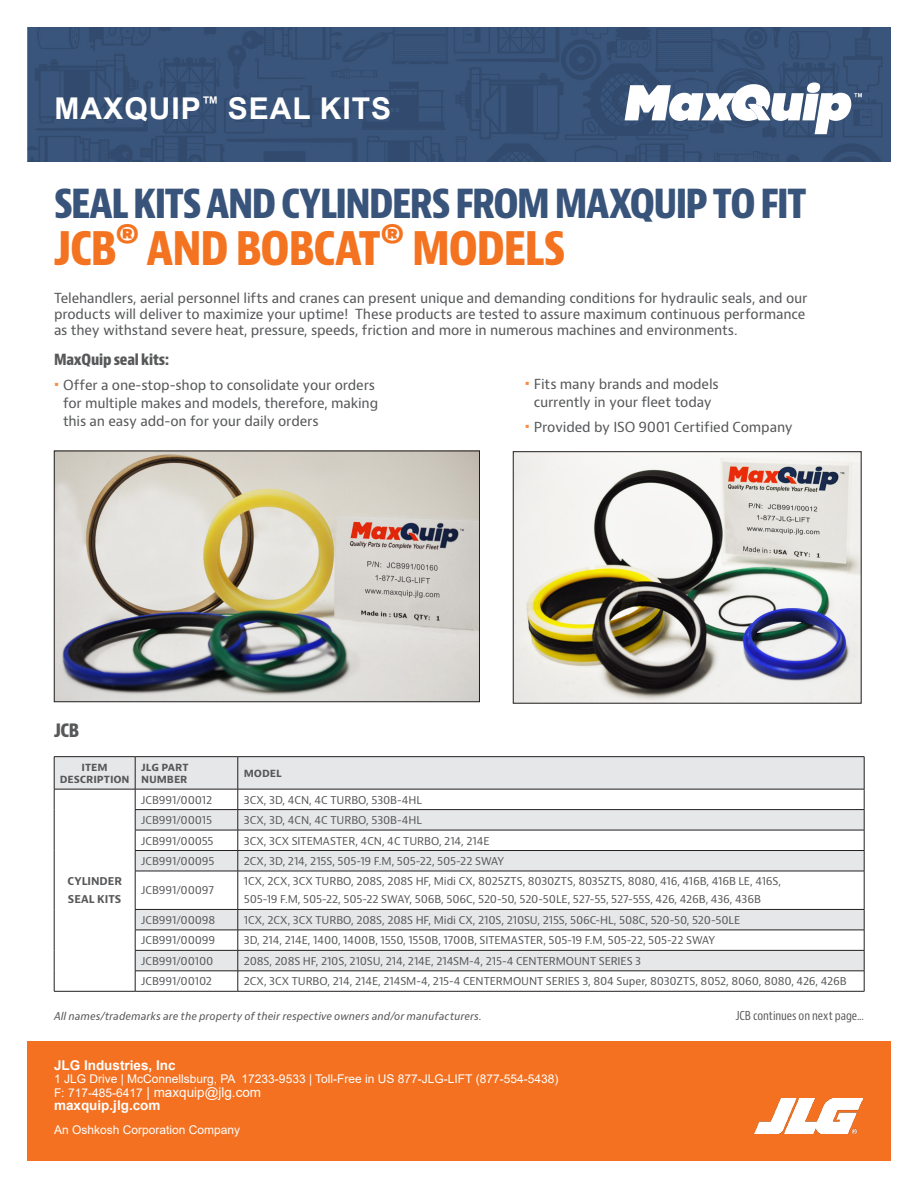
<style>
.page{position:relative;width:918px;height:1188px;background:#fff}
.page>*{position:absolute;margin:0;border:0;box-sizing:border-box;transform-origin:0 0}
.jlg-SH1{font:800 condensed 45px "Bernino Sans";letter-spacing:-.025em;color:#f47321}
.jlg-SH1-2{font:800 condensed 39px "Bernino Sans";letter-spacing:-.04em;color:#39547a}
.t1{font:700 30px "Arial";letter-spacing:.035em;color:#fff}
.jlg-Bullet_BC{font:800 condensed 18px "Bernino Sans";color:#57585a}
.jlg-Bullet_BC-2{font:800 condensed 15px "Bernino Sans";letter-spacing:-.015em;color:#57585a}
.jlg-Bullet_BC-3{font:13.5px/18px "Bernino Sans";letter-spacing:-.015em;color:#57585a}
.t2{font:13.5px/13.5px "Arial";color:#fff}
.t3{font:700 13.5px "Arial";color:#fff}
.t4{font:12px "Arial";color:#fff}
.jlg-Bullet_BC-4{font:condensed 12px "Bernino Sans";letter-spacing:-.005em;color:#57585a}
.jlg-Bullet_BC-5{font:10.5px/18px "Bernino Sans";letter-spacing:-.015em;color:#57585a}
.jlg-Bullet_BC-6{font:italic 10.5px "Bernino Sans";letter-spacing:-.005em;color:#57585a}
.jlg-Bullet_BC-7{font:700 10.5px/12px "Bernino Sans";letter-spacing:-.005em;color:#57585a}
.s1{font-size:21px;color:#f68c45}
.s2{font-size:12px}
.s3{font-weight:700}
</style>
<div class="page">
<div style="left:27px;top:1041px;width:864px;height:120px;background:#f37121"></div>
<img style="left:27px;top:27px;width:864px;height:135px">
<img style="left:754px;top:1098px;width:108px;height:36px">
<svg style="left:625px;top:78px;width:237px;height:56px"></svg>
<svg style="left:136px;top:872px;width:728px;height:99px"></svg>
<hr style="left:54px;top:756px;width:81px;height:1px;background:#231f20">
<hr style="left:135px;top:756px;width:103px;height:1px;background:#231f20">
<hr style="left:238px;top:756px;width:626px;height:1px;background:#231f20">
<svg style="left:54px;top:757px;width:811px;height:114px"></svg>
<hr style="left:54px;top:871px;width:1px;height:38px;background:#231f20">
<svg style="left:54px;top:909px;width:1px;height:82px"></svg>
<hr style="left:135px;top:871px;width:103px;height:1px;background:#231f20">
<hr style="left:135px;top:871px;width:1px;height:38px;background:#231f20">
<hr style="left:238px;top:871px;width:626px;height:1px;background:#231f20">
<hr style="left:238px;top:871px;width:1px;height:38px;background:#231f20">
<hr style="left:864px;top:871px;width:1px;height:38px;background:#231f20">
<hr style="left:135px;top:909px;width:103px;height:1px;background:#231f20">
<hr style="left:238px;top:909px;width:626px;height:1px;background:#231f20">
<hr style="left:135px;top:930px;width:103px;height:1px;background:#231f20">
<hr style="left:238px;top:930px;width:626px;height:1px;background:#231f20">
<hr style="left:135px;top:950px;width:103px;height:1px;background:#231f20">
<hr style="left:238px;top:950px;width:626px;height:1px;background:#231f20">
<hr style="left:135px;top:971px;width:103px;height:1px;background:#231f20">
<svg style="left:135px;top:910px;width:1px;height:81px"></svg>
<hr style="left:238px;top:971px;width:626px;height:1px;background:#231f20">
<svg style="left:238px;top:910px;width:1px;height:81px"></svg>
<svg style="left:864px;top:910px;width:1px;height:81px"></svg>
<hr style="left:54px;top:991px;width:81px;height:1px;background:#231f20">
<hr style="left:135px;top:991px;width:103px;height:1px;background:#231f20">
<hr style="left:238px;top:991px;width:626px;height:1px;background:#231f20">
<img style="left:515px;top:453px;width:344px;height:248px">
<div style="left:513px;top:451px;width:348px;height:252px;border:1px solid #231f20"></div>
<img style="left:56px;top:453px;width:422px;height:247px">
<div style="left:54px;top:451px;width:426px;height:251px;border:1px solid #231f20"></div>
<h3 class="t1" style="left:55px;top:88px;width:338px">MAXQUIP<sup>™</sup> SEAL KITS</h3>
<p class="jlg-SH1-2" style="left:54px;top:180px;width:754px">SEAL KITS AND CYLINDERS FROM MAXQUIP TO FIT</p>
<p class="jlg-SH1" style="left:54px;top:221px;width:513px">JCB® AND BOBCAT® MODELS</p>
<p class="jlg-Bullet_BC-3" style="left:54px;top:290px;width:755px;line-height:16.2px">Telehandlers, aerial personnel lifts and cranes can present unique and demanding conditions for hydraulic seals, and our products will deliver to maximize your uptime! These products are tested to assure maximum continuous performance as they withstand severe heat, pressure, speeds, friction and more in numerous machines and environments.</p>
<p class="jlg-Bullet_BC-2" style="left:54px;top:351px;width:117px">MaxQuip seal kits:</p>
<p class="jlg-Bullet_BC-3" style="left:63px;top:376px;width:317px;text-indent:-9px"><span class="s1">•</span> Offer a one-stop-shop to consolidate your orders for multiple makes and models, therefore, making this an easy add-on for your daily orders</p>
<p class="jlg-Bullet_BC-3" style="left:525px;top:375px;width:195px;text-align:center"><span class="s1">•</span> Fits many brands and models currently in your fleet today</p>
<p class="jlg-Bullet_BC-3" style="left:525px;top:418px;width:269px"><span class="s1">•</span> Provided by ISO 9001 Certified Company</p>
<p class="jlg-Bullet_BC" style="left:54px;top:720px;width:27px">JCB</p>
<p class="jlg-Bullet_BC-7" style="left:60px;top:762px;width:72px;text-align:center">ITEM<br>DESCRIPTION</p>
<p class="jlg-Bullet_BC-7" style="left:141px;top:762px;width:49px">JLG PART<br>NUMBER</p>
<p class="jlg-Bullet_BC-7" style="left:244px;top:768px;width:39px">MODEL</p>
<p class="jlg-Bullet_BC-7" style="left:67px;top:873px;width:56px;line-height:18px">CYLINDER<br>SEAL KITS</p>
<p class="jlg-Bullet_BC-5" style="left:141px;top:791px;width:73px">JCB991/00012</p>
<p class="jlg-Bullet_BC-5" style="left:244px;top:791px;width:180px">3CX, 3D, 4CN, 4C TURBO, 530B-4HL</p>
<p class="jlg-Bullet_BC-5" style="left:141px;top:811px;width:72px">JCB991/00015</p>
<p class="jlg-Bullet_BC-5" style="left:244px;top:811px;width:180px">3CX, 3D, 4CN, 4C TURBO, 530B-4HL</p>
<p class="jlg-Bullet_BC-5" style="left:141px;top:832px;width:74px">JCB991/00055</p>
<p class="jlg-Bullet_BC-5" style="left:244px;top:832px;width:247px">3CX, 3CX SITEMASTER, 4CN, 4C TURBO, 214, 214E</p>
<p class="jlg-Bullet_BC-5" style="left:141px;top:852px;width:75px">JCB991/00095</p>
<p class="jlg-Bullet_BC-5" style="left:244px;top:852px;width:262px">2CX, 3D, 214, 215S, 505-19 F.M, 505-22, 505-22 SWAY</p>
<p class="jlg-Bullet_BC-5" style="left:141px;top:882px;width:75px">JCB991/00097</p>
<p class="jlg-Bullet_BC-5" style="left:244px;top:873px;width:539px">1CX, 2CX, 3CX TURBO, 208S, 208S HF, Midi CX, 8025ZTS, 8030ZTS, 8035ZTS, 8080, 416, 416B, 416B LE, 416S,<br>505-19 F.M, 505-22, 505-22 SWAY, 506B, 506C, 520-50, 520-50LE, 527-55, 527-55S, 426, 426B, 436, 436B</p>
<p class="jlg-Bullet_BC-5" style="left:141px;top:911px;width:76px">JCB991/00098</p>
<p class="jlg-Bullet_BC-5" style="left:244px;top:911px;width:498px">1CX, 2CX, 3CX TURBO, 208S, 208S HF, Midi CX, 210S, 210SU, 215S, 506C-HL, 508C, 520-50, 520-50LE</p>
<p class="jlg-Bullet_BC-5" style="left:141px;top:932px;width:76px">JCB991/00099</p>
<p class="jlg-Bullet_BC-5" style="left:244px;top:932px;width:473px">3D, 214, 214E, 1400, 1400B, 1550, 1550B, 1700B, SITEMASTER, 505-19 F.M, 505-22, 505-22 SWAY</p>
<p class="jlg-Bullet_BC-5" style="left:141px;top:952px;width:74px">JCB991/00100</p>
<p class="jlg-Bullet_BC-5" style="left:244px;top:952px;width:399px">208S, 208S HF, 210S, 210SU, 214, 214E, 214SM-4, 215-4 CENTERMOUNT SERIES 3</p>
<p class="jlg-Bullet_BC-5" style="left:141px;top:973px;width:72px">JCB991/00102</p>
<p class="jlg-Bullet_BC-5" style="left:244px;top:973px;width:604px">2CX, 3CX TURBO, 214, 214E, 214SM-4, 215-4 CENTERMOUNT SERIES 3, 804 Super, 8030ZTS, 8052, 8060, 8080, 426, 426B</p>
<p class="jlg-Bullet_BC-6" style="left:54px;top:1010px;width:429px">All names/trademarks are the property of their respective owners and/or manufacturers.</p>
<p class="jlg-Bullet_BC-4" style="left:736px;top:1008px;width:130px">JCB continues on next page...</p>
<p class="t3" style="left:54px;top:1055px;width:123px">JLG Industries, Inc</p>
<p class="t4" style="left:54px;top:1071px;width:506px">1 JLG Drive | McConnellsburg, PA 17233-9533 | Toll-Free in US 877-JLG-LIFT (877-554-5438)</p>
<p class="t2" style="left:54px;top:1085px;width:209px"><span class="s2">F: 717-485-6417</span> | maxquip@jlg.com <span class="s3">maxquip.jlg.com</span></p>
<p class="t4" style="left:54px;top:1122px;width:188px">An Oshkosh Corporation Company</p>
</div>
